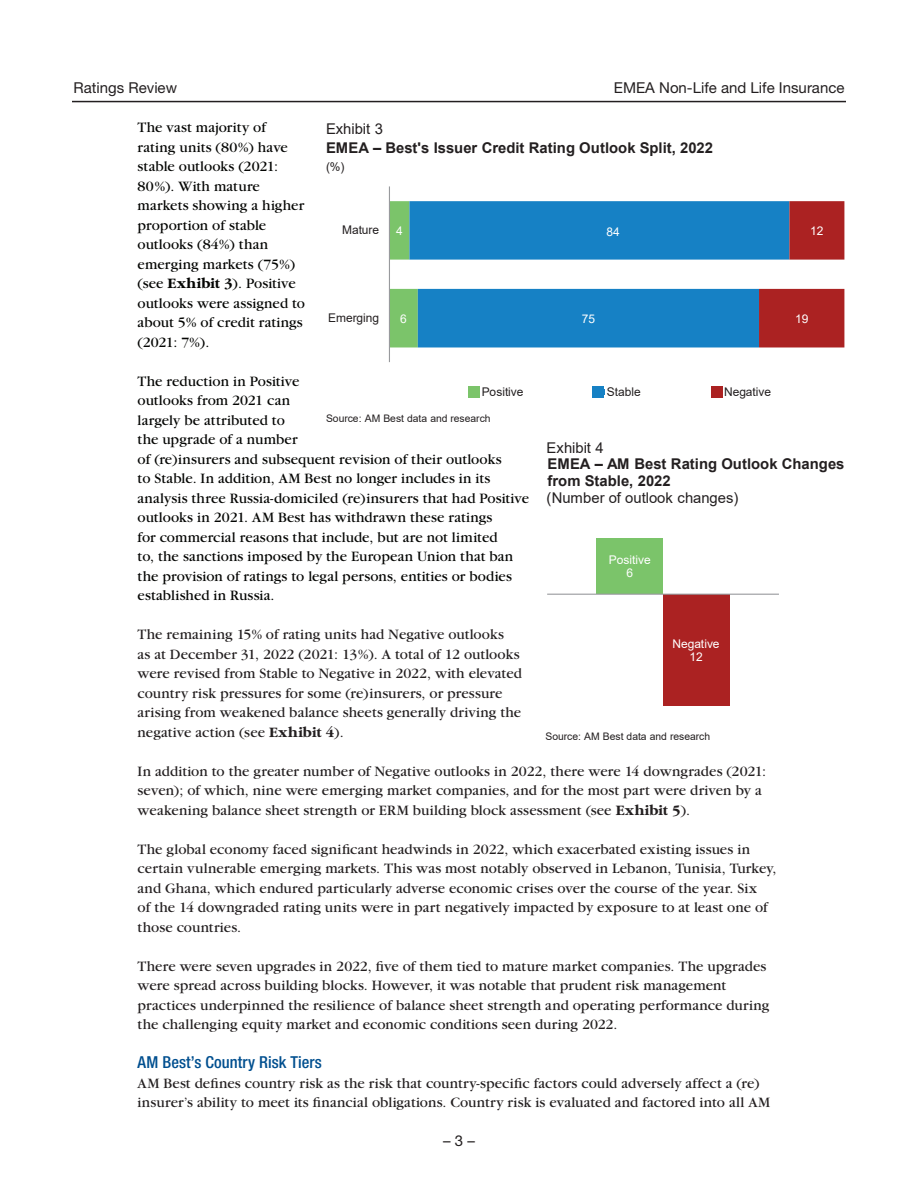
<style>
.page{position:relative;width:918px;height:1188px;background:#fff}
.page>*{position:absolute;margin:0;border:0;box-sizing:border-box;transform-origin:0 0}
.t1{font:500 condensed 16.5px "Helvetica Neue";letter-spacing:.005em;color:#004f8f}
.t2{font:15px/19.5px "Garamond";letter-spacing:.005em;color:#231f20}
.t3{font:15px/19.5px "Garamond";letter-spacing:.005em;color:#040503}
.t4{font:15px "Helvetica Neue";color:#231f20}
.t5{font:700 14.85px/17.1px "Arial";color:#231f20}
.t6{font:14.85px "Arial";color:#231f20}
.t7{font:12px "Arial";letter-spacing:-.005em;color:#231f20}
.t8{font:12px/13.6px "Arial";letter-spacing:-.005em;color:#fff;text-align:center}
.t9{font:10.35px "Arial";letter-spacing:-.005em;color:#231f20}
.s1{font-weight:700}
</style>
<div class="page">
<hr style="left:72px;top:101px;width:774px;height:1px;background:#231f20">
<svg style="left:390px;top:201px;width:19px;height:146px"></svg>
<svg style="left:409px;top:201px;width:350px;height:146px;fill:#1681c5"></svg>
<svg style="left:759px;top:201px;width:85px;height:146px"></svg>
<hr style="left:389px;top:186px;width:1px;height:176px;background:#989a9d">
<div style="left:663px;top:594px;width:66px;height:112px;background:#ab2222"></div>
<div style="left:597px;top:538px;width:66px;height:56px;background:#7bc46a"></div>
<hr style="left:547px;top:594px;width:232px;height:1px;background:#989a9d">
<div style="left:468px;top:386px;width:12px;height:12px;background:#7bc46a"></div>
<div style="left:592px;top:386px;width:12px;height:12px;background:#1681c4"></div>
<div style="left:711px;top:386px;width:12px;height:12px;background:#ab2222"></div>
<p class="t4" style="left:74px;top:78px;width:105px">Ratings Review</p>
<p class="t4" style="left:614px;top:78px;width:232px">EMEA Non-Life and Life Insurance</p>
<p class="t3" style="left:138px;top:118px;width:169px">The vast majority of rating units (80%) have stable outlooks (2021:<br>80%). With mature markets showing a higher proportion of stable outlooks (84%) than emerging markets (75%) (see <span class="s1">Exhibit 3</span>). Positive outlooks were assigned to about 5% of credit ratings (2021: 7%).</p>
<p class="t3" style="left:138px;top:371px;width:393px">The reduction in Positive<br>outlooks from 2021 can<br>largely be attributed to<br>the upgrade of a number<br>of (re)insurers and subsequent revision of their outlooks<br>to Stable. In addition, AM Best no longer includes in its analysis three Russia-domiciled (re)insurers that had Positive outlooks in 2021. AM Best has withdrawn these ratings<br>for commercial reasons that include, but are not limited<br>to, the sanctions imposed by the European Union that ban the provision of ratings to legal persons, entities or bodies established in Russia.</p>
<p class="t2" style="left:138px;top:625px;width:386px">The remaining 15% of rating units had Negative outlooks<br>as at December 31, 2022 (2021: 13%). A total of 12 outlooks were revised from Stable to Negative in 2022, with elevated country risk pressures for some (re)insurers, or pressure arising from weakened balance sheets generally driving the negative action (see <span class="s1">Exhibit 4</span>).</p>
<p class="t2" style="left:138px;top:761px;width:630px">In addition to the greater number of Negative outlooks in 2022, there were 14 downgrades (2021: seven); of which, nine were emerging market companies, and for the most part were driven by a weakening balance sheet strength or ERM building block assessment (see <span class="s1">Exhibit 5</span>).</p>
<p class="t2" style="left:138px;top:839px;width:641px">The global economy faced significant headwinds in 2022, which exacerbated existing issues in certain vulnerable emerging markets. This was most notably observed in Lebanon, Tunisia, Turkey, and Ghana, which endured particularly adverse economic crises over the course of the year. Six<br>of the 14 downgraded rating units were in part negatively impacted by exposure to at least one of those countries.</p>
<p class="t2" style="left:138px;top:956px;width:633px">There were seven upgrades in 2022, five of them tied to mature market companies. The upgrades were spread across building blocks. However, it was notable that prudent risk management practices underpinned the resilience of balance sheet strength and operating performance during the challenging equity market and economic conditions seen during 2022.</p>
<p class="t1" style="left:138px;top:1052px;width:186px">AM Best’s Country Risk Tiers</p>
<p class="t2" style="left:138px;top:1073px;width:634px">AM Best defines country risk as the risk that country-specific factors could adversely affect a (re) insurer’s ability to meet its financial obligations. Country risk is evaluated and factored into all AM</p>
<p class="t6" style="left:326px;top:118px;width:59px">Exhibit 3</p>
<p class="t5" style="left:326px;top:139px;width:389px">EMEA – Best's Issuer Credit Rating Outlook Split, 2022</p>
<p class="t7" style="left:326px;top:158px;width:20px">(%)</p>
<p class="t7" style="left:342px;top:222px;width:39px">Mature</p>
<p class="t8" style="left:810px;top:224px;width:15px">12</p>
<p class="t8" style="left:396px;top:224px;width:8px">4</p>
<p class="t8" style="left:606px;top:225px;width:15px">84</p>
<p class="t7" style="left:328px;top:309px;width:52px">Emerging</p>
<p class="t8" style="left:400px;top:312px;width:8px">6</p>
<p class="t8" style="left:795px;top:312px;width:15px">19</p>
<p class="t8" style="left:582px;top:312px;width:15px">75</p>
<p class="t7" style="left:482px;top:383px;width:43px">Positive</p>
<p class="t7" style="left:607px;top:383px;width:35px">Stable</p>
<p class="t7" style="left:724px;top:383px;width:49px">Negative</p>
<p class="t9" style="left:326px;top:411px;width:166px">Source: AM Best data and research</p>
<p class="t6" style="left:547px;top:437px;width:59px">Exhibit 4</p>
<p class="t6" style="left:547px;top:488px;width:193px">(Number of outlook changes)</p>
<p class="t5" style="left:548px;top:456px;width:298px">EMEA – AM Best Rating Outlook Changes from Stable, 2022</p>
<p class="t8" style="left:609px;top:553px;width:44px">Positive<br>6</p>
<p class="t8" style="left:673px;top:637px;width:49px">Negative<br>12</p>
<p class="t9" style="left:545px;top:729px;width:166px">Source: AM Best data and research</p>
<p class="t4" style="left:443px;top:1132px;width:33px">– 3 –</p>
</div>
